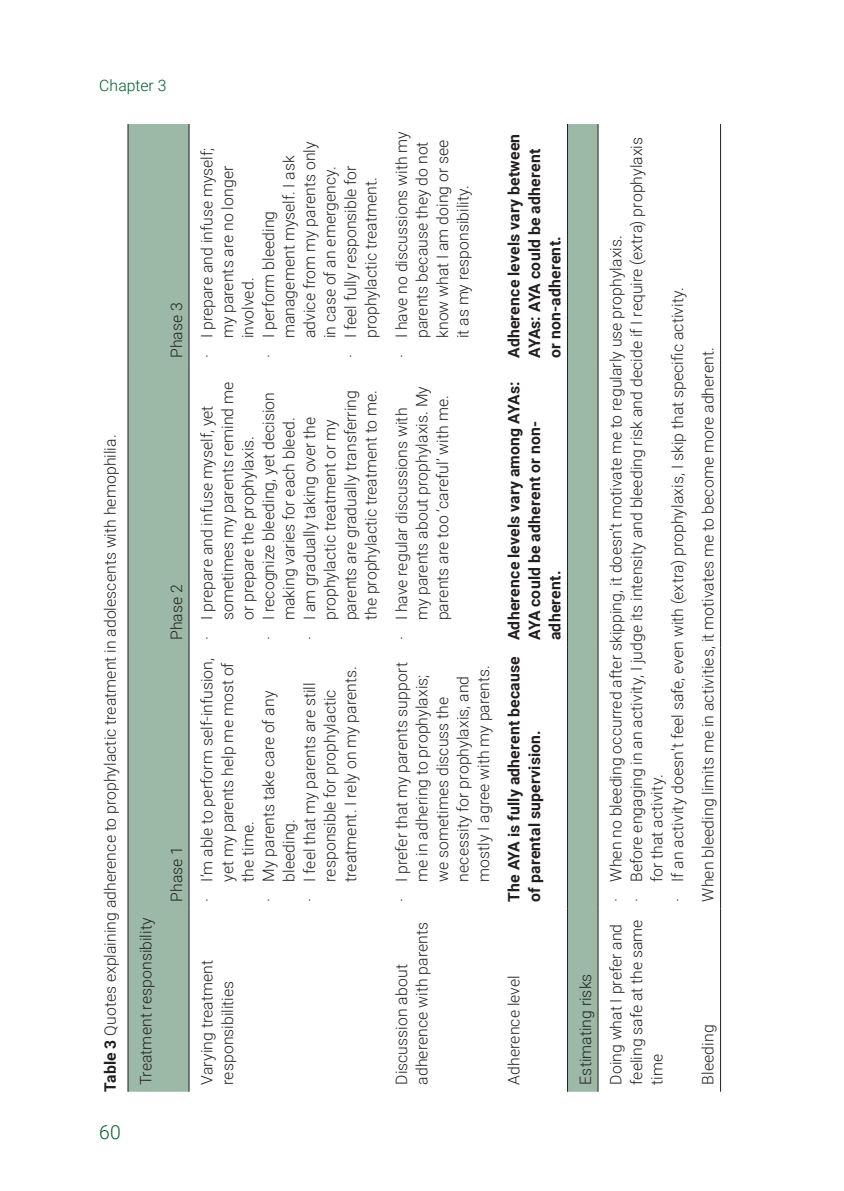
<style>
.page{position:relative;width:844px;height:1191px;background:#fff}
.page>*{position:absolute;margin:0;border:0;box-sizing:border-box;transform-origin:0 0}
.t1{font:300 19.25px "Roboto";color:#005d2f}
.Tabel_tekst{font:300 15.75px/20.5px "Roboto";letter-spacing:.005em;color:#231f20}
.Tabel_tekst-2{font:700 15.75px/20.5px "Roboto";letter-spacing:.015em;color:#231f20}
.Tabel_titel_-_boven{font:300 15.75px "Roboto";letter-spacing:.005em;color:#231f20}
.t2{font:300 15.75px "Roboto";letter-spacing:.005em;color:#005d2f}
.s1{font-weight:700}
</style>
<div class="page">
<svg style="left:129px;top:124px;width:468px;height:967px"></svg>
<hr style="left:128px;top:908px;width:1px;height:183px;background:#231f20">
<hr style="left:128px;top:647px;width:1px;height:261px;background:#231f20">
<hr style="left:128px;top:365px;width:1px;height:282px;background:#231f20">
<hr style="left:128px;top:124px;width:1px;height:241px;background:#231f20">
<hr style="left:189px;top:908px;width:1px;height:183px;background:#231f20">
<hr style="left:189px;top:647px;width:1px;height:261px;background:#231f20">
<hr style="left:189px;top:365px;width:1px;height:282px;background:#231f20">
<hr style="left:189px;top:124px;width:1px;height:241px;background:#231f20">
<hr style="left:720px;top:908px;width:1px;height:183px;background:#231f20">
<hr style="left:720px;top:647px;width:1px;height:261px;background:#231f20">
<hr style="left:720px;top:365px;width:1px;height:282px;background:#231f20">
<hr style="left:720px;top:124px;width:1px;height:241px;background:#231f20">
<hr style="left:567px;top:908px;width:1px;height:183px;background:#231f20">
<hr style="left:567px;top:647px;width:1px;height:261px;background:#231f20">
<hr style="left:567px;top:365px;width:1px;height:282px;background:#231f20">
<hr style="left:567px;top:124px;width:1px;height:241px;background:#231f20">
<hr style="left:597px;top:908px;width:1px;height:183px;background:#231f20">
<hr style="left:597px;top:647px;width:1px;height:261px;background:#231f20">
<hr style="left:597px;top:365px;width:1px;height:282px;background:#231f20">
<hr style="left:597px;top:124px;width:1px;height:241px;background:#231f20">
<p class="t2" style="left:99px;top:74px;width:69px">Chapter 3</p>
<p class="Tabel_tekst" style="left:165px;top:358px;width:57px;rotate:-90deg">Phase 3</p>
<p class="Tabel_titel_-_boven" style="left:99px;top:1091px;width:658px;rotate:-90deg"><span class="s1">Table 3</span> Quotes explaining adherence to prophylactic treatment in adolescents with hemophilia.</p>
<p class="t1" style="left:99px;top:1118px;width:23px">60</p>
<p class="Tabel_tekst" style="left:165px;top:640px;width:57px;rotate:-90deg">Phase 2</p>
<p class="Tabel_tekst" style="left:135px;top:1084px;width:169px;rotate:-90deg">Treatment responsibility</p>
<p class="Tabel_tekst" style="left:165px;top:901px;width:57px;rotate:-90deg">Phase 1</p>
<p class="Tabel_tekst" style="left:196px;top:338px;width:192px;text-indent:-20px;rotate:-90deg">· I prepare and infuse myself; my parents are no longer involved.</p>
<p class="Tabel_tekst" style="left:257px;top:338px;width:198px;text-indent:-20px;rotate:-90deg">· I perform bleeding management myself. I ask advice from my parents only in case of an emergency.</p>
<p class="Tabel_tekst" style="left:339px;top:358px;width:194px;text-align:center;rotate:-90deg">· I feel fully responsible for prophylactic treatment.</p>
<p class="Tabel_tekst" style="left:196px;top:620px;width:240px;text-indent:-20px;rotate:-90deg">· I prepare and infuse myself, yet sometimes my parents remind me or prepare the prophylaxis.</p>
<p class="Tabel_tekst" style="left:257px;top:640px;width:250px;text-align:center;rotate:-90deg">· I recognize bleeding, yet decision making varies for each bleed.</p>
<p class="Tabel_tekst" style="left:298px;top:620px;width:232px;text-indent:-20px;rotate:-90deg">· I am gradually taking over the prophylactic treatment or my parents are gradually transferring the prophylactic treatment to me.</p>
<p class="Tabel_tekst" style="left:196px;top:882px;width:225px;text-indent:-20px;rotate:-90deg">· I’m able to perform self-infusion, yet my parents help me most of the time.</p>
<p class="Tabel_tekst" style="left:298px;top:882px;width:217px;text-indent:-20px;rotate:-90deg">· I feel that my parents are still responsible for prophylactic treatment. I rely on my parents.</p>
<p class="Tabel_tekst" style="left:257px;top:882px;width:192px;text-indent:-20px;rotate:-90deg">· My parents take care of any bleeding.</p>
<p class="Tabel_tekst" style="left:196px;top:1084px;width:126px;rotate:-90deg">Varying treatment responsibilities</p>
<p class="Tabel_tekst" style="left:390px;top:338px;width:208px;text-indent:-20px;rotate:-90deg">· I have no discussions with my parents because they do not know what I am doing or see it as my responsibility.</p>
<p class="Tabel_tekst" style="left:390px;top:620px;width:236px;text-indent:-20px;rotate:-90deg">· I have regular discussions with my parents about prophylaxis. My parents are too ‘careful’ with me.</p>
<p class="Tabel_tekst" style="left:390px;top:882px;width:221px;text-indent:-20px;rotate:-90deg">· I prefer that my parents support me in adhering to prophylaxis; we sometimes discuss the necessity for prophylaxis, and mostly I agree with my parents.</p>
<p class="Tabel_tekst" style="left:390px;top:1084px;width:164px;rotate:-90deg">Discussion about adherence with parents</p>
<p class="Tabel_tekst-2" style="left:503px;top:358px;width:226px;rotate:-90deg">Adherence levels vary between<br>AYAs: AYA could be adherent or non-adherent.</p>
<p class="Tabel_tekst-2" style="left:503px;top:640px;width:260px;rotate:-90deg">Adherence levels vary among AYAs:<br>AYA could be adherent or non&shy;adherent.</p>
<p class="Tabel_tekst-2" style="left:503px;top:901px;width:247px;rotate:-90deg">The AYA is fully adherent because of parental supervision.</p>
<p class="Tabel_tekst" style="left:503px;top:1084px;width:111px;rotate:-90deg">Adherence level</p>
<p class="Tabel_tekst" style="left:574px;top:1084px;width:112px;rotate:-90deg">Estimating risks</p>
<p class="Tabel_tekst" style="left:625px;top:882px;width:746px;text-indent:-20px;rotate:-90deg">· Before engaging in an activity, I judge its intensity and bleeding risk and decide if I require (extra) prophylaxis for that activity.</p>
<p class="Tabel_tekst" style="left:605px;top:901px;width:668px;rotate:-90deg">· When no bleeding occurred after skipping, it doesn’t motivate me to regularly use prophylaxis.</p>
<p class="Tabel_tekst" style="left:666px;top:901px;width:616px;rotate:-90deg">· If an activity doesn’t feel safe, even with (extra) prophylaxis, I skip that specific activity.</p>
<p class="Tabel_tekst" style="left:605px;top:1084px;width:167px;rotate:-90deg">Doing what I prefer and feeling safe at the same time</p>
<p class="Tabel_tekst" style="left:697px;top:901px;width:556px;rotate:-90deg">When bleeding limits me in activities, it motivates me to become more adherent.</p>
<p class="Tabel_tekst" style="left:697px;top:1084px;width:62px;rotate:-90deg">Bleeding</p>
</div>
